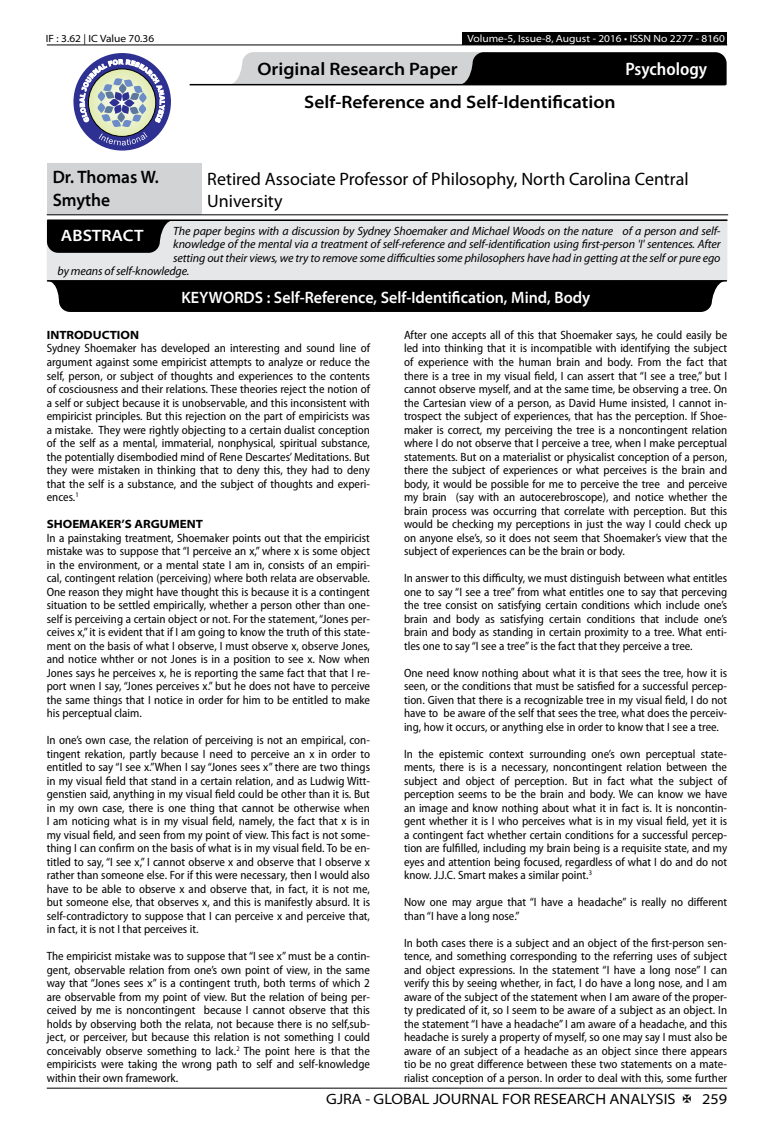
<style>
.page{position:relative;width:774px;height:1136px;background:#fff}
.page>*{position:absolute;margin:0;border:0;box-sizing:border-box;transform-origin:0 0}
.t1{font:18px/21.6px "Myriad Pro";color:#000}
.t2{font:600 semi-expanded 18px "Myriad Pro";color:#000}
.t3{font:600 semi-expanded 18px/23.4px "Myriad Pro";color:#000;scale:.9 1}
.t4{font:600 semi-condensed 18px "Myriad Pro";color:#fff}
.t5{font:600 semi-expanded 16.5px "Myriad Pro";color:#fff;scale:.9 1}
.t6{font:600 semi-expanded 16.5px "Myriad Pro";color:#fff}
.t7{font:semi-expanded 15px "Myriad Pro";color:#000}
.t8{font:semi-condensed 12px/13.5px "Myriad Pro";color:#000;text-align:justify}
.t9{font:italic 12px "Myriad Pro";letter-spacing:-.01em;color:#000}
.t10{font:700 semi-expanded 12px "Myriad Pro";color:#000}
.t11{font:semi-expanded 10.5px "Myriad Pro";color:#fff}
.t12{font:semi-expanded 10.5px "Myriad Pro";color:#000}
</style>
<div class="page">
<hr style="left:47px;top:1087px;width:680px;height:1px;background:#000">
<div style="left:462px;top:32px;width:265px;height:13px;background:#000"></div>
<hr style="left:47px;top:45px;width:680px;height:1px;background:#000">
<svg style="left:229px;top:52px;width:498px;height:33px;background:#686969"></svg>
<div style="left:73px;top:53px;width:98px;height:97px;background:#2e3092;border-radius:50%"></div>
<svg style="left:80px;top:59px;width:85px;height:86px"></svg>
<div style="left:47px;top:163px;width:154px;height:52px;background:#d1d3d4"></div>
<hr style="left:47px;top:214px;width:154px;height:1px;background:#000">
<hr style="left:201px;top:214px;width:527px;height:1px;background:#000">
<div style="left:47px;top:219px;width:680px;height:62px;background:#e6e7e8"></div>
<hr style="left:48px;top:219px;width:679px;height:2px;background:#000">
<svg style="left:47px;top:220px;width:126px;height:33px;background:#171717"></svg>
<div style="left:47px;top:280px;width:679px;height:32px;background:#000"></div>
<hr style="left:190px;top:84px;width:535px;height:1px;background:#000">
<p class="t12" style="left:46px;top:32px;width:110px">IF : 3.62 | IC Value 70.36</p>
<p class="t11" style="left:467px;top:32px;width:259px">Volume-5, Issue-8, August - 2016 • ISSN No 2277 - 8160</p>
<h1 class="t2" style="left:257px;top:59px;width:202px">Original Research Paper</h1>
<h1 class="t4" style="left:625px;top:59px;width:83px">Psychology</h1>
<h1 class="t2" style="left:304px;top:92px;width:313px">Self-Reference and Self-Identification</h1>
<h1 class="t3" style="left:53px;top:165px;width:119px">Dr. Thomas W.<br>Smythe</h1>
<h1 class="t1" style="left:207px;top:168px;width:483px">Retired Associate Professor of Philosophy, North Carolina Central<br>University</h1>
<p class="t9" style="left:173px;top:224px;width:549px">The paper begins with a discussion by Sydney Shoemaker and Michael Woods on the nature of a person and self-</p>
<p class="t9" style="left:173px;top:238px;width:549px">knowledge of the mental via a treatment of self-reference and self-identification using first-person 'I' sentences. After</p>
<p class="t9" style="left:173px;top:251px;width:549px">setting out their views, we try to remove some difficulties some philosophers have had in getting at the self or pure ego</p>
<p class="t9" style="left:58px;top:265px;width:133px">by means of self-knowledge.</p>
<h2 class="t6" style="left:61px;top:226px;width:84px">ABSTRACT</h2>
<h2 class="t5" style="left:182px;top:288px;width:456px">KEYWORDS : Self-Reference, Self-Identification, Mind, Body</h2>
<p class="t10" style="left:47px;top:328px;width:94px">INTRODUCTION</p>
<p class="t8" style="left:47px;top:342px;width:325px">Sydney Shoemaker has developed an interesting and sound line of argument against some empiricist attempts to analyze or reduce the self, person, or subject of thoughts and experiences to the contents of cosciousness and their relations. These theories reject the notion of a self or subject because it is unobservable, and this inconsistent with empiricist principles. But this rejection on the part of empiricists was a mistake. They were rightly objecting to a certain dualist conception of the self as a mental, immaterial, nonphysical, spiritual substance, the potentially disembodied mind of Rene Descartes’ Meditations. But they were mistaken in thinking that to deny this, they had to deny that the self is a substance, and the subject of thoughts and experi&shy;ences.<sup>1</sup></p>
<p class="t10" style="left:47px;top:517px;width:158px">SHOEMAKER’S ARGUMENT</p>
<p class="t8" style="left:47px;top:531px;width:325px">In a painstaking treatment, Shoemaker points out that the empiricist mistake was to suppose that “I perceive an x,” where x is some object in the environment, or a mental state I am in, consists of an empiri&shy;cal, contingent relation (perceiving) where both relata are observable.<br>One reason they might have thought this is because it is a contingent situation to be settled empirically, whether a person other than one&shy;self is perceiving a certain object or not. For the statement, “Jones per&shy;ceives x,” it is evident that if I am going to know the truth of this state&shy;ment on the basis of what I observe, I must observe x, observe Jones, and notice whther or not Jones is in a position to see x. Now when Jones says he perceives x, he is reporting the same fact that that I re&shy;port wnen I say, “Jones perceives x.” but he does not have to perceive the same things that I notice in order for him to be entitled to make his perceptual claim.</p>
<p class="t8" style="left:47px;top:733px;width:325px">In one’s own case, the relation of perceiving is not an empirical, con&shy;tingent rekation, partly because I need to perceive an x in order to entitled to say “I see x.”When I say “Jones sees x” there are two things in my visual field that stand in a certain relation, and as Ludwig Witt&shy;genstien said, anything in my visual field could be other than it is. But in my own case, there is one thing that cannot be otherwise when I am noticing what is in my visual field, namely, the fact that x is in my visual field, and seen from my point of view. This fact is not some&shy;thing I can confirm on the basis of what is in my visual field. To be en&shy;titled to say, “I see x,” I cannot observe x and observe that I observe x rather than someone else. For if this were necessary, then I would also have to be able to observe x and observe that, in fact, it is not me, but someone else, that observes x, and this is manifestly absurd. It is self-contradictory to suppose that I can perceive x and perceive that, in fact, it is not I that perceives it.</p>
<p class="t8" style="left:47px;top:949px;width:325px">The empiricist mistake was to suppose that “I see x” must be a contin&shy;gent, observable relation from one’s own point of view, in the same way that “Jones sees x” is a contingent truth, both terms of which 2 are observable from my point of view. But the relation of being per&shy;ceived by me is noncontingent because I cannot observe that this holds by observing both the relata, not because there is no self,sub&shy;ject, or perceiver, but because this relation is not something I could conceivably observe something to lack.<sup>2</sup> The point here is that the empiricists were taking the wrong path to self and self-knowledge within their own framework.</p>
<p class="t8" style="left:404px;top:328px;width:325px">After one accepts all of this that Shoemaker says, he could easily be led into thinking that it is incompatible with identifying the subject of experience with the human brain and body. From the fact that there is a tree in my visual field, I can assert that “I see a tree,” but I cannot observe myself, and at the same time, be observing a tree. On the Cartesian view of a person, as David Hume insisted, I cannot in&shy;trospect the subject of experiences, that has the perception. If Shoe&shy;maker is correct, my perceiving the tree is a noncontingent relation where I do not observe that I perceive a tree, when I make perceptual statements. But on a materialist or physicalist conception of a person, there the subject of experiences or what perceives is the brain and body, it would be possible for me to perceive the tree and perceive my brain (say with an autocerebroscope), and notice whether the brain process was occurring that correlate with perception. But this would be checking my perceptions in just the way I could check up on anyone else’s, so it does not seem that Shoemaker’s view that the subject of experiences can be the brain or body.</p>
<p class="t8" style="left:404px;top:571px;width:325px">In answer to this difficulty, we must distinguish between what entitles one to say “I see a tree” from what entitles one to say that perceving the tree consist on satisfying certain conditions which include one’s brain and body as satisfying certain conditions that include one’s brain and body as standing in certain proximity to a tree. What enti&shy;tles one to say “I see a tree” is the fact that they perceive a tree.</p>
<p class="t8" style="left:404px;top:666px;width:325px">One need know nothing about what it is that sees the tree, how it is seen, or the conditions that must be satisfied for a successful percep&shy;tion. Given that there is a recognizable tree in my visual field, I do not have to be aware of the self that sees the tree, what does the perceiv&shy;ing, how it occurs, or anything else in order to know that I see a tree.</p>
<p class="t8" style="left:404px;top:747px;width:325px">In the epistemic context surrounding one’s own perceptual state&shy;ments, there is is a necessary, noncontingent relation between the subject and object of perception. But in fact what the subject of perception seems to be the brain and body. We can know we have an image and know nothing about what it in fact is. It is noncontin&shy;gent whether it is I who perceives what is in my visual field, yet it is a contingent fact whether certain conditions for a successful percep&shy;tion are fulfilled, including my brain being is a requisite state, and my eyes and attention being focused, regardless of what I do and do not know. J.J.C. Smart makes a similar point.<sup>3</sup></p>
<p class="t8" style="left:404px;top:895px;width:325px">Now one may argue that “I have a headache” is really no different than “I have a long nose.”</p>
<p class="t8" style="left:404px;top:936px;width:325px">In both cases there is a subject and an object of the first-person sen&shy;tence, and something corresponding to the referring uses of subject and object expressions. In the statement “I have a long nose” I can verify this by seeing whether, in fact, I do have a long nose, and I am aware of the subject of the statement when I am aware of the proper&shy;ty predicated of it, so I seem to be aware of a subject as an object. In the statement “I have a headache” I am aware of a headache, and this headache is surely a property of myself, so one may say I must also be aware of an subject of a headache as an object since there appears tio be no great difference between these two statements on a mate&shy;rialist conception of a person. In order to deal with this, some further</p>
<p class="t7" style="left:326px;top:1090px;width:351px">GJRA - GLOBAL JOURNAL FOR RESEARCH ANALYSIS</p>
<p class="t7" style="left:702px;top:1090px;width:27px">259</p>
</div>
